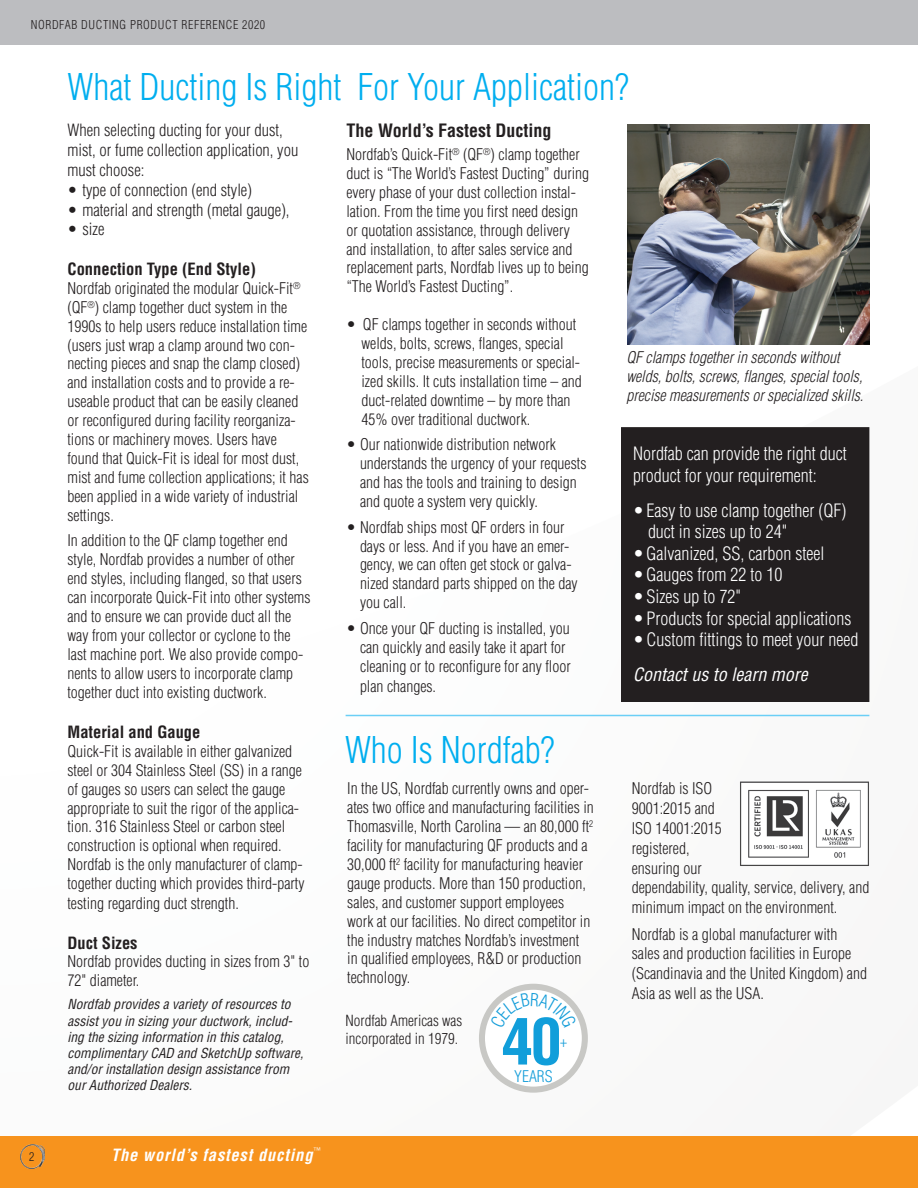
<style>
.page{position:relative;width:918px;height:1188px;background:#fff}
.page>*{position:absolute;margin:0;border:0;box-sizing:border-box;transform-origin:0 0}
.t1{font:700 condensed 63px "Helvetica LT Std";color:#119eda}
.Rubrik_Grå_Nordfab{font:300 condensed 36px "Helvetica LT Std";color:#00aeef}
.t2{font:300 condensed 18px/21.6px "Helvetica LT Std";color:#fff}
.Produkt_Mellanrubrik{font:700 condensed 18px "Helvetica LT Std";color:#231f20}
.t3{font:italic condensed 18px "Helvetica LT Std";color:#fff}
.t4{font:300 condensed 16.5px/19.8px "Helvetica LT Std";color:#231f20}
.t5{font:700 condensed 16.5px "Helvetica LT Std";color:#231f20}
.t6{font:italic 700 condensed 16.5px "Helvetica LT Std";letter-spacing:.05em;color:#fff}
.t7{font:300 condensed 15.75px/18.9px "Helvetica LT Std";color:#231f20}
.t8{font:italic 300 condensed 15.75px/18.9px "Helvetica LT Std";color:#231f20}
.t9{font:300 condensed 15.75px "Helvetica LT Std";color:#149dd9}
.t10{font:300 condensed 15px/18px "Helvetica LT Std";color:#231f20}
.t11{font:italic condensed 13.5px/16.2px "Helvetica LT Std";color:#231f20}
.t12{font:300 condensed 12px "Helvetica LT Std";letter-spacing:.05em;color:#231f20}
</style>
<div class="page">
<div style="left:0;top:1136px;width:918px;height:52px;background:#f7931d"></div>
<div style="left:0;top:0;width:917px;height:45px;background:#bcbdc0"></div>
<img style="left:21px;top:1145px;width:23px;height:23px">
<img style="left:627px;top:124px;width:242px;height:220px">
<div style="left:479px;top:984px;width:109px;height:109px;border:6px solid #c8c8c5;border-radius:50%"></div>
<hr style="left:346px;top:715px;width:523px;height:1px;background:#6bcff6">
<div style="left:622px;top:428px;width:247px;height:273px;background:#231f20"></div>
<div style="left:621px;top:427px;width:248px;height:275px;border:2px solid #231f20"></div>
<img style="left:739px;top:781px;width:131px;height:86px">
<svg style="left:490px;top:992px;width:87px;height:25px"></svg>
<p class="t12" style="left:31px;top:17px;width:236px">NORDFAB DUCTING PRODUCT REFERENCE 2020</p>
<p class="Rubrik_Grå_Nordfab" style="left:68px;top:64px;width:563px">What Ducting Is Right For Your Application?</p>
<p class="t4" style="left:68px;top:120px;width:232px">When selecting ducting for your dust, mist, or fume collection application, you must choose:</p>
<p class="t4" style="left:68px;top:180px;width:186px">• type of connection (end style)</p>
<p class="t4" style="left:68px;top:200px;width:224px">• material and strength (metal gauge),</p>
<p class="t4" style="left:68px;top:219px;width:38px">• size</p>
<p class="t5" style="left:68px;top:259px;width:190px">Connection Type (End Style)</p>
<p class="t7" style="left:68px;top:279px;width:243px">Nordfab originated the modular Quick-Fit<sup>® </sup>(QF<sup>®</sup>) clamp together duct system in the 1990s to help users reduce installation time (users just wrap a clamp around two con&shy;necting pieces and snap the clamp closed) and installation costs and to provide a re&shy;useable product that can be easily cleaned or reconfigured during facility reorganiza&shy;tions or machinery moves. Users have found that Quick-Fit is ideal for most dust, mist and fume collection applications; it has been applied in a wide variety of industrial settings.</p>
<p class="t7" style="left:68px;top:531px;width:245px">In addition to the QF clamp together end style, Nordfab provides a number of other end styles, including flanged, so that users can incorporate Quick-Fit into other systems and to ensure we can provide duct all the way from your collector or cyclone to the last machine port. We also provide compo&shy;nents to allow users to incorporate clamp together duct into existing ductwork.</p>
<p class="t5" style="left:68px;top:722px;width:134px">Material and Gauge</p>
<p class="t7" style="left:68px;top:742px;width:236px">Quick-Fit is available in either galvanized steel or 304 Stainless Steel (SS) in a range of gauges so users can select the gauge appropriate to suit the rigor of the applica&shy;tion. 316 Stainless Steel or carbon steel construction is optional when required.</p>
<p class="t7" style="left:68px;top:855px;width:239px;line-height:19.4px;text-align:justify">Nordfab is the only manufacturer of clamp&shy;together ducting which provides third-party testing regarding duct strength.</p>
<p class="t5" style="left:68px;top:932px;width:72px">Duct Sizes</p>
<p class="t7" style="left:68px;top:952px;width:243px">Nordfab provides ducting in sizes from 3" to<br>72" diameter.</p>
<p class="t11" style="left:68px;top:997px;width:238px">Nordfab provides a variety of resources to assist you in sizing your ductwork, includ&shy;ing the sizing information in this catalog, complimentary CAD and SketchUp software, and/or installation design assistance from our Authorized Dealers.</p>
<p class="t12" style="left:29px;top:1149px;width:7px">2</p>
<p class="t6" style="left:111px;top:1144px;width:211px">The world’s fastest ducting<sup>™</sup></p>
<p class="Produkt_Mellanrubrik" style="left:346px;top:119px;width:207px">The World’s Fastest Ducting</p>
<p class="t7" style="left:346px;top:145px;width:244px">Nordfab’s Quick-Fit<sup>®</sup> (QF<sup>®</sup>) clamp together duct is “The World’s Fastest Ducting” during every phase of your dust collection instal&shy;lation. From the time you first need design or quotation assistance, through delivery and installation, to after sales service and replacement parts, Nordfab lives up to being “The World’s Fastest Ducting”.</p>
<p class="t7" style="left:362px;top:315px;width:222px;text-indent:-15px">• QF clamps together in seconds without welds, bolts, screws, flanges, special tools, precise measurements or special&shy;ized skills. It cuts installation time – and duct-related downtime – by more than 45% over traditional ductwork.</p>
<p class="t7" style="left:360px;top:435px;width:228px;text-indent:-14px">• Our nationwide distribution network understands the urgency of your requests and has the tools and training to design and quote a system very quickly.</p>
<p class="t7" style="left:360px;top:517px;width:219px;text-indent:-14px">• Nordfab ships most QF orders in four days or less. And if you have an emer&shy;gency, we can often get stock or galva&shy;nized standard parts shipped on the day you call.</p>
<p class="t7" style="left:360px;top:619px;width:212px;text-indent:-14px">• Once your QF ducting is installed, you can quickly and easily take it apart for cleaning or to reconfigure for any floor plan changes.</p>
<p class="Rubrik_Grå_Nordfab" style="left:345px;top:727px;width:211px">Who Is Nordfab?</p>
<p class="t7" style="left:347px;top:779px;width:248px">In the US, Nordfab currently owns and oper&shy;ates two office and manufacturing facilities in Thomasville, North Carolina — an 80,000 ft<sup>2 </sup>facility for manufacturing QF products and a 30,000 ft<sup>2</sup> facility for manufacturing heavier gauge products. More than 150 production, sales, and customer support employees work at our facilities. No direct competitor in the industry matches Nordfab’s investment<br>in qualified employees, R&amp;D or production technology.</p>
<p class="t1" style="left:502px;top:1002px;width:62px">40</p>
<p class="t9" style="left:514px;top:1066px;width:40px">YEARS</p>
<p class="t10" style="left:346px;top:1012px;width:118px">Nordfab Americas was incorporated in 1979.</p>
<p class="t9" style="left:560px;top:1031px;width:8px">+</p>
<p class="t8" style="left:626px;top:348px;width:239px">QF clamps together in seconds without welds, bolts, screws, flanges, special tools, precise measurements or specialized skills.</p>
<p class="t2" style="left:633px;top:442px;width:215px">Nordfab can provide the right duct product for your requirement:</p>
<p class="t2" style="left:648px;top:499px;width:200px;text-indent:-15px">•Easy to use clamp together (QF) duct in sizes up to 24"</p>
<p class="t2" style="left:633px;top:542px;width:193px">•Galvanized, SS, carbon steel</p>
<p class="t2" style="left:633px;top:564px;width:151px">•Gauges from 22 to 10</p>
<p class="t2" style="left:633px;top:586px;width:109px">•Sizes up to 72"</p>
<p class="t2" style="left:633px;top:607px;width:220px">•Products for special applications</p>
<p class="t2" style="left:633px;top:629px;width:227px">•Custom fittings to meet your need</p>
<p class="t3" style="left:633px;top:664px;width:176px">Contact us to learn more</p>
<p class="t7" style="left:632px;top:779px;width:239px;line-height:19.8px">Nordfab is ISO<br>9001:2015 and<br>ISO 14001:2015<br>registered,<br>ensuring our<br>dependability, quality, service, delivery, and minimum impact on the environment.</p>
<p class="t7" style="left:632px;top:924px;width:237px;line-height:19.8px">Nordfab is a global manufacturer with sales and production facilities in Europe (Scandinavia and the United Kingdom) and Asia as well as the USA.</p>
</div>
